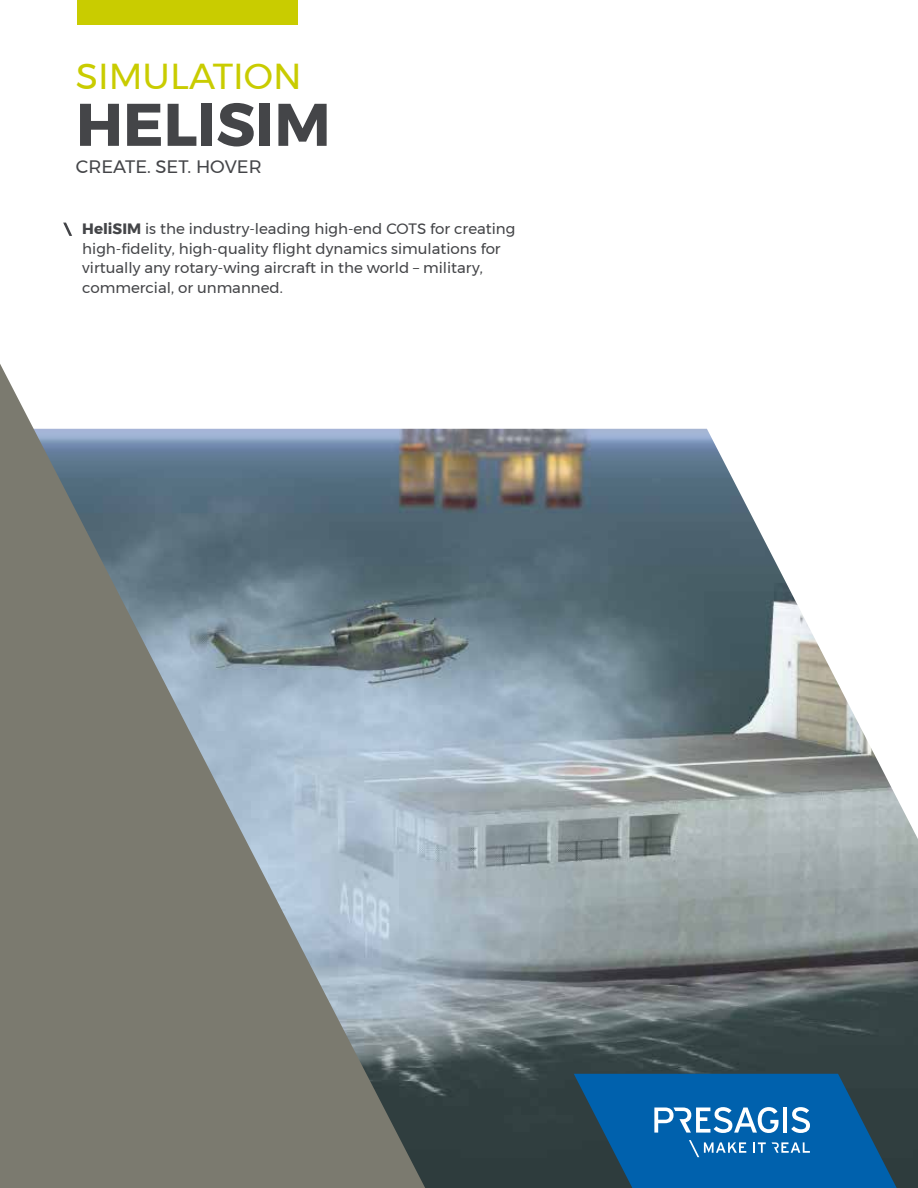
<style>
.page{position:relative;width:918px;height:1188px;background:#fff}
.page>*{position:absolute;margin:0;border:0;box-sizing:border-box;transform-origin:0 0}
.t1{font:700 60px "Montserrat";color:#444548}
.t2{font:36px "Montserrat";color:#c9cc00}
.t3{font:18px "Montserrat";color:#444548}
.t4{font:15px/19.5px "Montserrat";color:#444548}
.s1{font-weight:700}
</style>
<div class="page">
<img style="left:425px;top:429px;width:493px;height:759px">
<svg style="left:0;top:364px;width:425px;height:824px;background:#889090"></svg>
<svg style="left:574px;top:1074px;width:323px;height:114px;background:#16629d"></svg>
<svg style="left:63px;top:222px;width:9px;height:14px"></svg>
<div style="left:78px;top:0;width:220px;height:25px;background:#c9cc00"></div>
<h2 class="t2" style="left:76px;top:49px;width:227px">SIMULATION</h2>
<h1 class="t1" style="left:76px;top:76px;width:256px">HELISIM</h1>
<p class="t3" style="left:76px;top:153px;width:187px">CREATE. SET. HOVER</p>
<p class="t4" style="left:82px;top:219px;width:435px"><span class="s1">HeliSIM</span> is the industry-leading high-end COTS for creating high-fidelity, high-quality flight dynamics simulations for virtually any rotary-wing aircraft in the world – military, commercial, or unmanned.</p>
</div>
